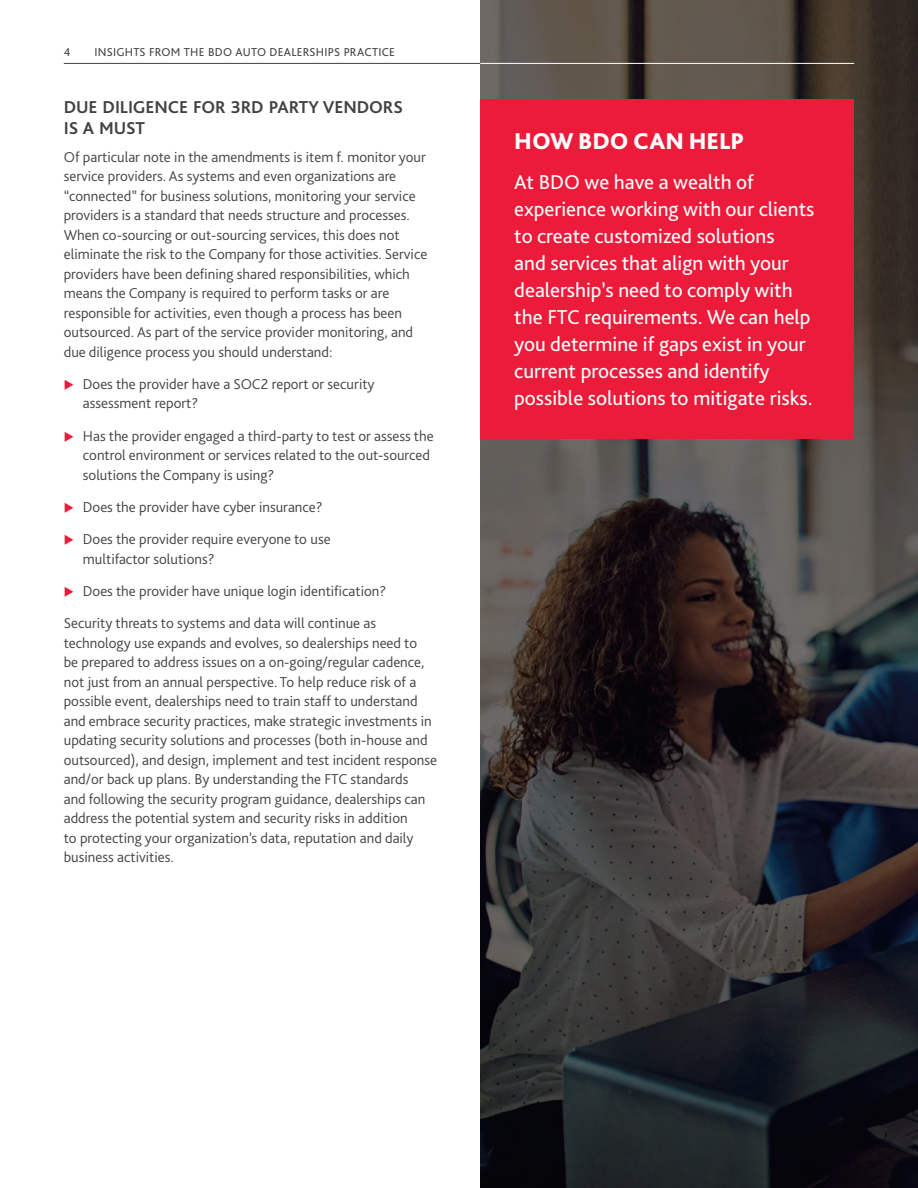
<style>
.page{position:relative;width:918px;height:1188px;background:#fff}
.page>*{position:absolute;margin:0;border:0;box-sizing:border-box;transform-origin:0 0}
.Section_head{font:800 24px "Bliss Pro";letter-spacing:.005em;color:#fff}
.Introduction{font:21px/27px "Bliss Pro";color:#fff}
.Subhead_1{font:700 18px/21px "Bliss Pro";letter-spacing:-.005em;color:#424241}
.Body_copy{font:300 15px/19.5px "Bliss Pro";color:#424241}
.Body_less_space{font:300 15px/19.5px "Bliss Pro";color:#424241}
.Body_11{font:12px "Bliss Pro";letter-spacing:.02em;color:#424241}
</style>
<div class="page">
<img style="left:480px;top:0;width:438px;height:1188px">
<div style="left:480px;top:99px;width:374px;height:340px;background:#ec1b3a"></div>
<hr style="left:64px;top:63px;width:416px;height:1px;background:#424241">
<hr style="left:480px;top:63px;width:374px;height:1px;background:#fff">
<p class="Body_11" style="left:64px;top:44px;width:8px">4</p>
<p class="Body_11" style="left:94px;top:44px;width:302px">INSIGHTS FROM THE BDO AUTO DEALERSHIPS PRACTICE</p>
<p class="Subhead_1" style="left:64px;top:96px;width:341px">DUE DILIGENCE FOR 3RD PARTY VENDORS<br>IS A MUST</p>
<p class="Body_less_space" style="left:64px;top:147px;width:365px">Of particular note in the amendments is item f. monitor your service providers. As systems and even organizations are “connected” for business solutions, monitoring your service providers is a standard that needs structure and processes.<br>When co-sourcing or out-sourcing services, this does not eliminate the risk to the Company for those activities. Service providers have been defining shared responsibilities, which means the Company is required to perform tasks or are responsible for activities, even though a process has been outsourced. As part of the service provider monitoring, and due diligence process you should understand:</p>
<p class="Body_copy" style="left:83px;top:374px;width:293px">Does the provider have a SOC2 report or security assessment report?</p>
<p class="Body_copy" style="left:83px;top:426px;width:352px">Has the provider engaged a third-party to test or assess the control environment or services related to the out-sourced solutions the Company is using?</p>
<p class="Body_copy" style="left:83px;top:497px;width:241px">Does the provider have cyber insurance?</p>
<p class="Body_copy" style="left:83px;top:529px;width:249px">Does the provider require everyone to use multifactor solutions?</p>
<p class="Body_copy" style="left:83px;top:581px;width:305px">Does the provider have unique login identification?</p>
<p class="Body_copy" style="left:64px;top:613px;width:375px">Security threats to systems and data will continue as technology use expands and evolves, so dealerships need to<br>be prepared to address issues on a on-going/regular cadence, not just from an annual perspective. To help reduce risk of a possible event, dealerships need to train staff to understand and embrace security practices, make strategic investments in updating security solutions and processes (both in-house and outsourced), and design, implement and test incident response and/or back up plans. By understanding the FTC standards<br>and following the security program guidance, dealerships can address the potential system and security risks in addition<br>to protecting your organization’s data, reputation and daily business activities.</p>
<p class="Section_head" style="left:514px;top:126px;width:231px">HOW BDO CAN HELP</p>
<p class="Introduction" style="left:514px;top:168px;width:302px">At BDO we have a wealth of experience working with our clients to create customized solutions<br>and services that align with your dealership’s need to comply with the FTC requirements. We can help you determine if gaps exist in your current processes and identify possible solutions to mitigate risks.</p>
</div>
